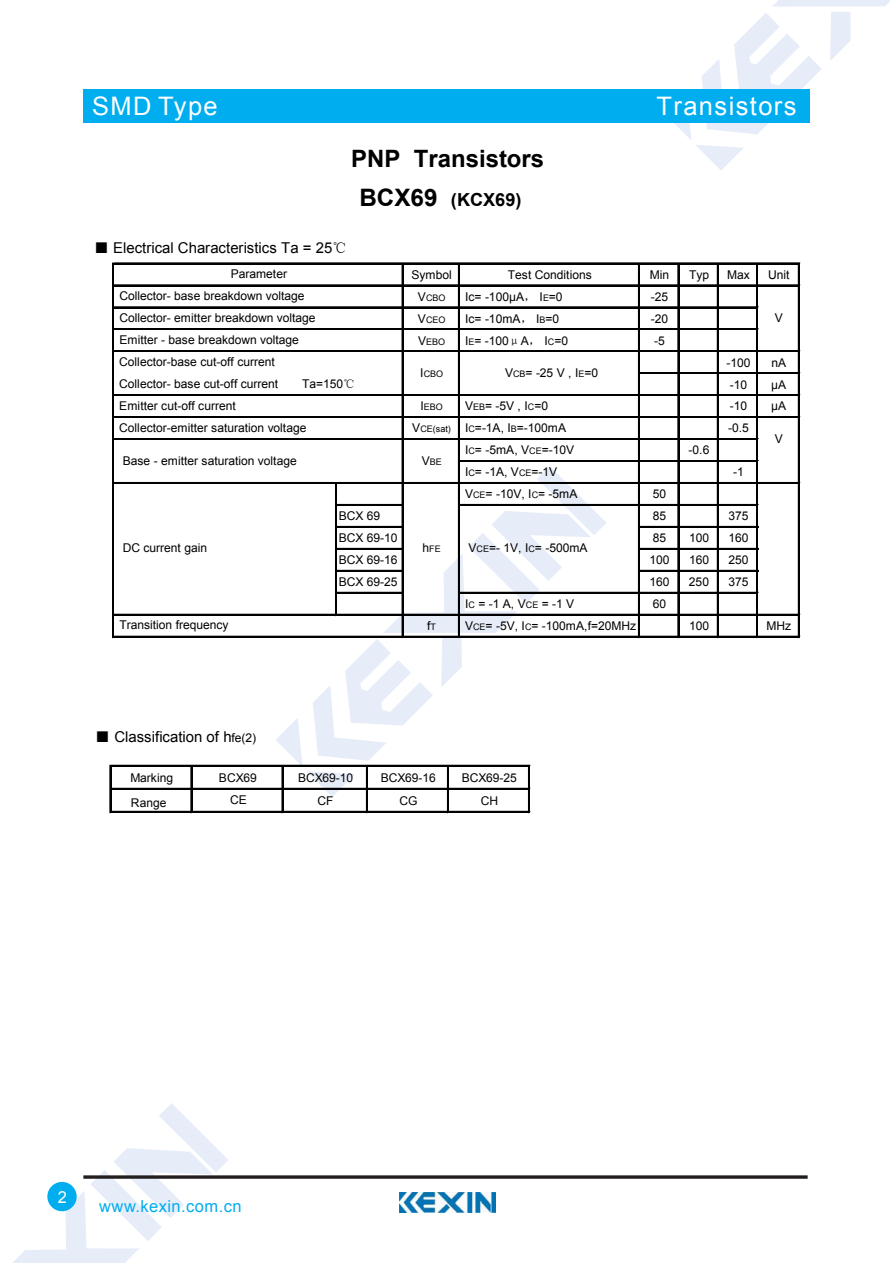
<style>
.page{position:relative;width:893px;height:1263px;background:#fff}
.page>*{position:absolute;margin:0;border:0;box-sizing:border-box;transform-origin:0 0}
.t1{font:25.5px "Arial";letter-spacing:.055em;color:#fff}
.t2{font:700 24px "Arial";color:#000}
.t3{font:700 18px "Arial";color:#000}
.t4{font:16.5px "Arial";letter-spacing:.025em;color:#00adef}
.t5{font:16.5px "Arial";color:#fff}
.t6{font:15px "Arial";color:#000}
.t7{font:12px/22px "Arial";letter-spacing:-.005em;color:#000}
.t8{font:9px "Arial";letter-spacing:-.005em;color:#000}
.s1{font-size:24px}
.s2{font-family:"Sim Sun"}
.s3{font-size:12px}
.s4{font-size:9px}
</style>
<div class="page">
<svg style="left:276px;top:466px;width:330px;height:331px"></svg>
<svg style="left:674px;top:0;width:216px;height:170px"></svg>
<svg style="left:13px;top:1103px;width:215px;height:160px"></svg>
<div style="left:83px;top:89px;width:726px;height:34px;background:#00adef"></div>
<svg style="left:83px;top:1175px;width:725px;height:4px;background:#433f40"></svg>
<div style="left:47px;top:1182px;width:30px;height:29px;background:#00adef;border-radius:50%"></div>
<img style="left:400px;top:1193px;width:95px;height:20px">
<hr style="left:110px;top:765px;width:1px;height:48px;background:#000">
<hr style="left:191px;top:767px;width:1px;height:46px;background:#000">
<hr style="left:282px;top:767px;width:1px;height:46px;background:#000">
<hr style="left:366px;top:767px;width:2px;height:46px;background:#000">
<hr style="left:447px;top:767px;width:2px;height:46px;background:#000">
<hr style="left:528px;top:767px;width:2px;height:46px;background:#000">
<hr style="left:111px;top:765px;width:419px;height:2px;background:#000">
<hr style="left:111px;top:788px;width:419px;height:2px;background:#000">
<hr style="left:111px;top:811px;width:419px;height:2px;background:#000">
<hr style="left:337px;top:504px;width:66px;height:2px;background:#000">
<hr style="left:337px;top:526px;width:66px;height:2px;background:#000">
<hr style="left:337px;top:548px;width:66px;height:2px;background:#000">
<hr style="left:337px;top:570px;width:66px;height:2px;background:#000">
<hr style="left:337px;top:592px;width:66px;height:2px;background:#000">
<hr style="left:112px;top:263px;width:1px;height:375px;background:#000">
<hr style="left:113px;top:263px;width:1px;height:375px;background:#000">
<hr style="left:402px;top:264px;width:1px;height:374px;background:#000">
<hr style="left:458px;top:264px;width:2px;height:374px;background:#000">
<hr style="left:638px;top:264px;width:2px;height:374px;background:#000">
<hr style="left:677px;top:264px;width:1px;height:374px;background:#000">
<hr style="left:678px;top:264px;width:1px;height:374px;background:#000">
<hr style="left:717px;top:264px;width:2px;height:374px;background:#000">
<hr style="left:756px;top:264px;width:1px;height:374px;background:#000">
<hr style="left:757px;top:264px;width:1px;height:374px;background:#000">
<hr style="left:798px;top:264px;width:2px;height:374px;background:#000">
<hr style="left:335px;top:484px;width:1px;height:132px;background:#000">
<hr style="left:336px;top:484px;width:1px;height:132px;background:#000">
<hr style="left:114px;top:263px;width:686px;height:1px;background:#000">
<hr style="left:114px;top:285px;width:686px;height:1px;background:#000">
<hr style="left:114px;top:307px;width:644px;height:1px;background:#000">
<hr style="left:114px;top:328px;width:644px;height:1px;background:#000">
<hr style="left:114px;top:329px;width:644px;height:1px;background:#000">
<hr style="left:114px;top:350px;width:686px;height:1px;background:#000">
<hr style="left:114px;top:351px;width:686px;height:1px;background:#000">
<hr style="left:640px;top:372px;width:160px;height:1px;background:#000">
<hr style="left:640px;top:373px;width:160px;height:1px;background:#000">
<hr style="left:114px;top:394px;width:686px;height:1px;background:#000">
<hr style="left:114px;top:395px;width:686px;height:1px;background:#000">
<hr style="left:114px;top:416px;width:686px;height:1px;background:#000">
<hr style="left:114px;top:417px;width:686px;height:1px;background:#000">
<hr style="left:114px;top:438px;width:644px;height:1px;background:#000">
<hr style="left:114px;top:439px;width:644px;height:1px;background:#000">
<hr style="left:460px;top:460px;width:298px;height:1px;background:#000">
<hr style="left:460px;top:461px;width:298px;height:1px;background:#000">
<hr style="left:114px;top:482px;width:686px;height:2px;background:#000">
<hr style="left:460px;top:504px;width:298px;height:2px;background:#000">
<hr style="left:640px;top:526px;width:118px;height:2px;background:#000">
<hr style="left:640px;top:548px;width:118px;height:2px;background:#000">
<hr style="left:640px;top:570px;width:118px;height:2px;background:#000">
<hr style="left:460px;top:592px;width:298px;height:2px;background:#000">
<hr style="left:114px;top:614px;width:686px;height:2px;background:#000">
<hr style="left:114px;top:636px;width:686px;height:2px;background:#000">
<h1 class="t1" style="left:92px;top:89px;width:127px">SMD Type</h1>
<h2 class="t2" style="left:351px;top:143px;width:194px">PNP Transistors</h2>
<h3 class="t3" style="left:359px;top:188px;width:164px"><span class="s1">BCX69</span> (KCX69)</h3>
<p class="t6" style="left:94px;top:238px;width:254px"><span class="s2">■</span> Electrical Characteristics Ta = 25<span class="s2">℃</span></p>
<h1 class="t1" style="left:657px;top:89px;width:141px">Transistors</h1>
<p class="t7" style="left:119px;top:263px;width:198px;text-indent:111px">Parameter<br>Collector- base breakdown voltage<br>Collector- emitter breakdown voltage<br>Emitter - base breakdown voltage<br>Collector-base cut-off current<br>Collector- base cut-off current</p>
<p class="t7" style="left:302px;top:373px;width:55px">Ta=150<span class="s2">℃</span></p>
<p class="t7" style="left:119px;top:395px;width:189px">Emitter cut-off current<br>Collector-emitter saturation voltage</p>
<p class="t7" style="left:123px;top:450px;width:175px">Base - emitter saturation voltage</p>
<p class="t7" style="left:411px;top:264px;width:42px">Symbol</p>
<p class="t7" style="left:508px;top:264px;width:85px">Test Conditions</p>
<p class="t7" style="left:650px;top:264px;width:21px">Min</p>
<p class="t7" style="left:689px;top:264px;width:22px">Typ</p>
<p class="t7" style="left:727px;top:264px;width:24px">Max</p>
<p class="t7" style="left:768px;top:264px;width:23px">Unit</p>
<p class="t8" style="left:418px;top:292px;width:29px"><span class="s3">V</span>CBO</p>
<p class="t7" style="left:465px;top:286px;width:99px">Ic= -100μA<span class="s2">，</span> I<span class="s4">E</span>=0</p>
<p class="t7" style="left:651px;top:286px;width:19px">-25</p>
<p class="t8" style="left:418px;top:314px;width:29px"><span class="s3">V</span>CEO</p>
<p class="t7" style="left:465px;top:308px;width:96px">Ic= -10mA<span class="s2">，</span> I<span class="s4">B</span>=0</p>
<p class="t7" style="left:651px;top:308px;width:19px">-20</p>
<p class="t8" style="left:418px;top:336px;width:28px"><span class="s3">V</span>EBO</p>
<p class="t7" style="left:465px;top:330px;width:105px">I<span class="s4">E</span>= -100<span class="s2">μ</span>A<span class="s2">，</span> I<span class="s4">C</span>=0</p>
<p class="t7" style="left:654px;top:329px;width:12px">-5</p>
<p class="t7" style="left:726px;top:351px;width:26px">-100</p>
<p class="t7" style="left:771px;top:351px;width:16px">nA</p>
<p class="t7" style="left:730px;top:373px;width:19px">-10</p>
<p class="t7" style="left:771px;top:373px;width:17px">μA</p>
<p class="t8" style="left:420px;top:401px;width:24px"><span class="s3">I</span>EBO</p>
<p class="t7" style="left:465px;top:395px;width:85px">V<span class="s4">EB</span>= -5V , I<span class="s4">C</span>=0</p>
<p class="t7" style="left:730px;top:395px;width:19px">-10</p>
<p class="t7" style="left:771px;top:395px;width:17px">μA</p>
<p class="t7" style="left:412px;top:417px;width:155px">V<span class="s4">CE(sat)</span> I<span class="s4">C</span>=-1A, I<span class="s4">B</span>=-100mA</p>
<p class="t7" style="left:728px;top:417px;width:22px">-0.5</p>
<p class="t7" style="left:465px;top:439px;width:111px">I<span class="s4">C</span>= -5mA, V<span class="s4">CE</span>=-10V</p>
<p class="t7" style="left:689px;top:439px;width:22px">-0.6</p>
<p class="t7" style="left:465px;top:461px;width:94px">I<span class="s4">C</span>= -1A, V<span class="s4">CE</span>=-1V</p>
<p class="t7" style="left:733px;top:461px;width:12px">-1</p>
<p class="t7" style="left:465px;top:483px;width:114px">V<span class="s4">CE</span>= -10V, I<span class="s4">C</span>= -5mA</p>
<p class="t7" style="left:653px;top:483px;width:15px">50</p>
<p class="t7" style="left:775px;top:307px;width:10px">V</p>
<p class="t8" style="left:420px;top:368px;width:24px"><span class="s3">I</span>CBO</p>
<p class="t7" style="left:505px;top:362px;width:95px">V<span class="s4">CB</span>= -25 V , I<span class="s4">E</span>=0</p>
<p class="t7" style="left:775px;top:428px;width:10px">V</p>
<p class="t8" style="left:422px;top:456px;width:22px"><span class="s3">V</span>BE</p>
<p class="t7" style="left:339px;top:505px;width:43px">BCX 69</p>
<p class="t7" style="left:653px;top:505px;width:15px">85</p>
<p class="t7" style="left:728px;top:505px;width:22px">375</p>
<p class="t7" style="left:339px;top:527px;width:60px">BCX 69-10</p>
<p class="t7" style="left:653px;top:527px;width:15px">85</p>
<p class="t7" style="left:689px;top:527px;width:22px">100</p>
<p class="t7" style="left:728px;top:527px;width:22px">160</p>
<p class="t7" style="left:339px;top:549px;width:60px">BCX 69-16</p>
<p class="t7" style="left:649px;top:549px;width:22px">100</p>
<p class="t7" style="left:689px;top:549px;width:22px">160</p>
<p class="t7" style="left:728px;top:549px;width:22px">250</p>
<p class="t7" style="left:339px;top:571px;width:60px">BCX 69-25</p>
<p class="t7" style="left:649px;top:571px;width:22px">160</p>
<p class="t7" style="left:689px;top:571px;width:22px">250</p>
<p class="t7" style="left:728px;top:571px;width:22px">375</p>
<p class="t7" style="left:465px;top:593px;width:111px">I<span class="s4">C</span>=-1A,V<span class="s4">CE</span>=-1V</p>
<p class="t7" style="left:653px;top:593px;width:15px">60</p>
<p class="t7" style="left:427px;top:615px;width:10px">f<span class="s4">T</span></p>
<p class="t7" style="left:465px;top:615px;width:172px">V<span class="s4">CE</span>= -5V, I<span class="s4">C</span>= -100mA,f=20MHz</p>
<p class="t7" style="left:689px;top:615px;width:22px">100</p>
<p class="t7" style="left:766px;top:615px;width:26px">MHz</p>
<p class="t7" style="left:123px;top:537px;width:86px">DC current gain</p>
<p class="t8" style="left:422px;top:543px;width:20px"><span class="s3">h</span>FE</p>
<p class="t7" style="left:468px;top:537px;width:121px">V<span class="s4">CE</span>=- 1V, I<span class="s4">C</span>= -500mA</p>
<p class="t7" style="left:119px;top:614px;width:111px">Transition frequency</p>
<p class="t6" style="left:95px;top:727px;width:162px"><span class="s2">■</span> Classification of h<span class="s3">fe(2)</span></p>
<p class="t7" style="left:130px;top:766px;width:44px">Marking</p>
<p class="t7" style="left:219px;top:766px;width:39px">BCX69</p>
<p class="t7" style="left:298px;top:766px;width:57px">BCX69-10</p>
<p class="t7" style="left:381px;top:766px;width:57px">BCX69-16</p>
<p class="t7" style="left:462px;top:766px;width:57px">BCX69-25</p>
<p class="t7" style="left:131px;top:792px;width:37px">Range</p>
<p class="t7" style="left:230px;top:789px;width:18px">CE</p>
<p class="t7" style="left:318px;top:790px;width:18px">CF</p>
<p class="t7" style="left:399px;top:790px;width:20px">CG</p>
<p class="t7" style="left:481px;top:790px;width:19px">CH</p>
<h3 class="t5" style="left:58px;top:1186px;width:11px">2</h3>
<h3 class="t4" style="left:99px;top:1196px;width:144px">www.kexin.com.cn</h3>
</div>
